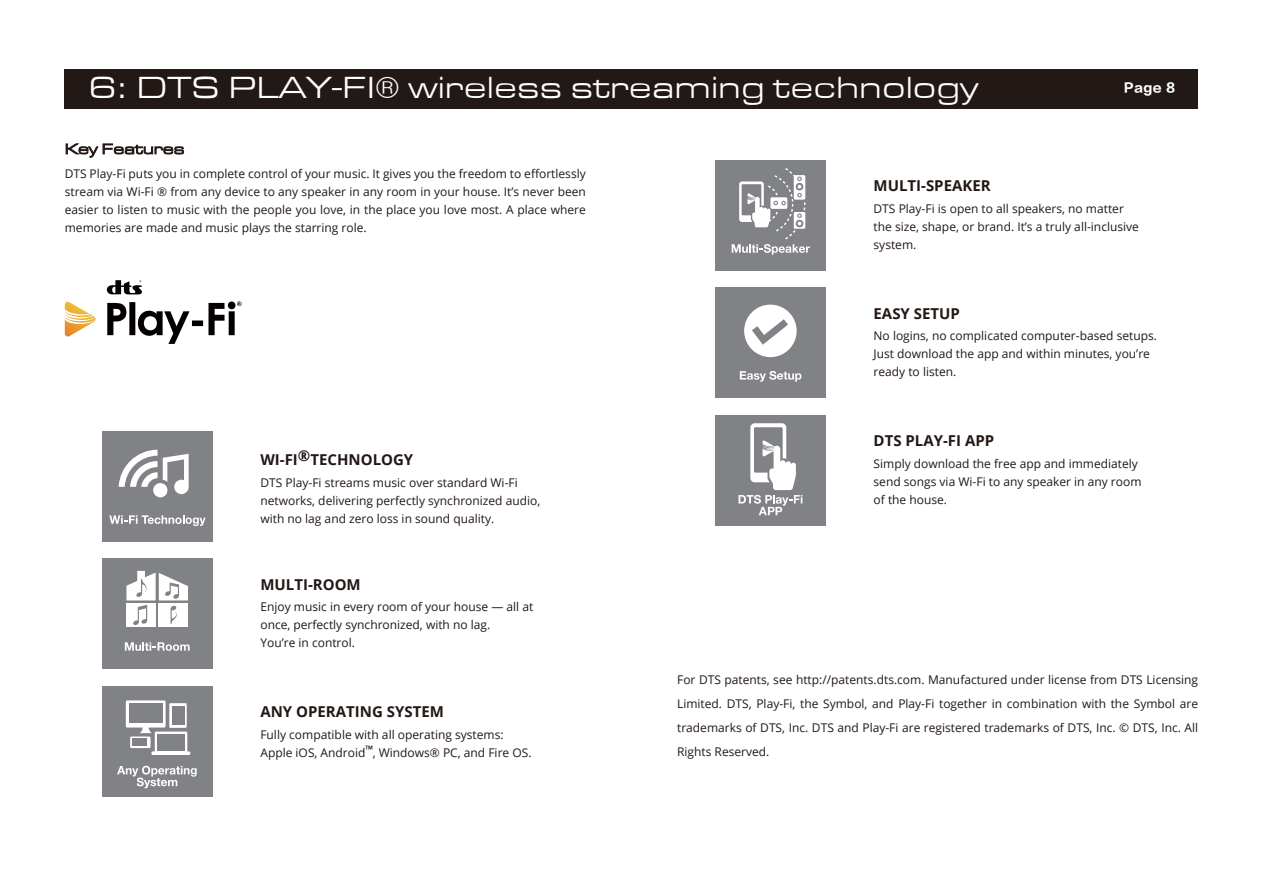
<style>
.page{position:relative;width:1263px;height:893px;background:#fff}
.page>*{position:absolute;margin:0;border:0;box-sizing:border-box;transform-origin:0 0}
.t1{font:31.5px "Eurostile Extended Roman DTC";color:#fff}
.t2{font:700 15px "Open Sans";color:#221815}
.t3{font:12.75px "FZLTDHK GBK1 0";color:#fff}
.t4{font:12px/18px "Open Sans";color:#221815}
</style>
<div class="page">
<div style="left:65px;top:69px;width:1133px;height:39px;background:#221815"></div>
<svg style="left:66px;top:144px;width:118px;height:14px"></svg>
<svg style="left:107px;top:280px;width:35px;height:14px"></svg>
<svg style="left:65px;top:302px;width:31px;height:35px"></svg>
<svg style="left:107px;top:301px;width:135px;height:43px"></svg>
<div style="left:102px;top:431px;width:111px;height:111px;background:#808285"></div>
<svg style="left:109px;top:515px;width:97px;height:11px"></svg>
<svg style="left:119px;top:450px;width:70px;height:47px"></svg>
<div style="left:102px;top:558px;width:111px;height:111px;background:#808285"></div>
<svg style="left:125px;top:642px;width:65px;height:9px"></svg>
<div style="left:126px;top:604px;width:30px;height:23px;background:#fff"></div>
<div style="left:159px;top:604px;width:29px;height:23px;background:#fff"></div>
<svg style="left:126px;top:571px;width:62px;height:54px"></svg>
<div style="left:102px;top:686px;width:111px;height:111px;background:#808285"></div>
<svg style="left:117px;top:766px;width:80px;height:22px"></svg>
<svg style="left:126px;top:700px;width:64px;height:55px"></svg>
<div style="left:129px;top:703px;width:34px;height:19px;background:#808285"></div>
<svg style="left:169px;top:703px;width:18px;height:25px"></svg>
<div style="left:171px;top:706px;width:13px;height:19px;background:#808285"></div>
<div style="left:130px;top:736px;width:21px;height:12px;background:#fff"></div>
<div style="left:132px;top:738px;width:15px;height:8px;background:#808285"></div>
<div style="left:715px;top:160px;width:111px;height:111px;background:#808285"></div>
<svg style="left:732px;top:168px;width:78px;height:87px"></svg>
<div style="left:715px;top:287px;width:111px;height:111px;background:#808285"></div>
<div style="left:744px;top:305px;width:53px;height:52px;background:#fff;border-radius:50%"></div>
<svg style="left:752px;top:319px;width:36px;height:26px"></svg>
<svg style="left:740px;top:371px;width:61px;height:11px"></svg>
<div style="left:715px;top:415px;width:111px;height:110px;background:#808285"></div>
<svg style="left:738px;top:423px;width:64px;height:92px"></svg>
<h1 class="t1" style="left:90px;top:72px;width:890px">6: DTS PLAY-FI® wireless streaming technology</h1>
<p class="t3" style="left:1124px;top:81px;width:53px">Page 8</p>
<p class="t4" style="left:65px;top:164px;width:523px;text-align:justify">DTS Play-Fi puts you in complete control of your music. It gives you the freedom to effortlessly stream via Wi-Fi ® from any device to any speaker in any room in your house. It’s never been easier to listen to music with the people you love, in the place you love most. A place where memories are made and music plays the starring role.</p>
<p class="t2" style="left:260px;top:449px;width:154px">WI-FI®TECHNOLOGY</p>
<p class="t4" style="left:260px;top:473px;width:281px">DTS Play-Fi streams music over standard Wi-Fi networks, delivering perfectly synchronized audio, with no lag and zero loss in sound quality.</p>
<p class="t2" style="left:260px;top:574px;width:102px">MULTI-ROOM</p>
<p class="t4" style="left:260px;top:597px;width:274px">Enjoy music in every room of your house — all at once, perfectly synchronized, with no lag.<br>You’re in control.</p>
<p class="t2" style="left:260px;top:701px;width:185px">ANY OPERATING SYSTEM</p>
<p class="t4" style="left:260px;top:725px;width:273px">Fully compatible with all operating systems:<br>Apple iOS, Android<sup>™</sup>, Windows® PC, and Fire OS.</p>
<p class="t2" style="left:873px;top:175px;width:119px">MULTI-SPEAKER</p>
<p class="t4" style="left:873px;top:199px;width:267px">DTS Play-Fi is open to all speakers, no matter the size, shape, or brand. It’s a truly all-inclusive system.</p>
<p class="t2" style="left:873px;top:302px;width:88px">EASY SETUP</p>
<p class="t4" style="left:873px;top:326px;width:285px">No logins, no complicated computer-based setups.<br>Just download the app and within minutes, you’re ready to listen.</p>
<p class="t2" style="left:873px;top:430px;width:122px">DTS PLAY-FI APP</p>
<p class="t4" style="left:873px;top:454px;width:269px">Simply download the free app and immediately send songs via Wi-Fi to any speaker in any room of the house.</p>
<p class="t4" style="left:677px;top:668px;width:523px;line-height:24px;text-align:justify">For DTS patents, see http://patents.dts.com. Manufactured under license from DTS Licensing Limited. DTS, Play-Fi, the Symbol, and Play-Fi together in combination with the Symbol are trademarks of DTS, Inc. DTS and Play-Fi are registered trademarks of DTS, Inc. © DTS, Inc. All Rights Reserved.</p>
</div>
